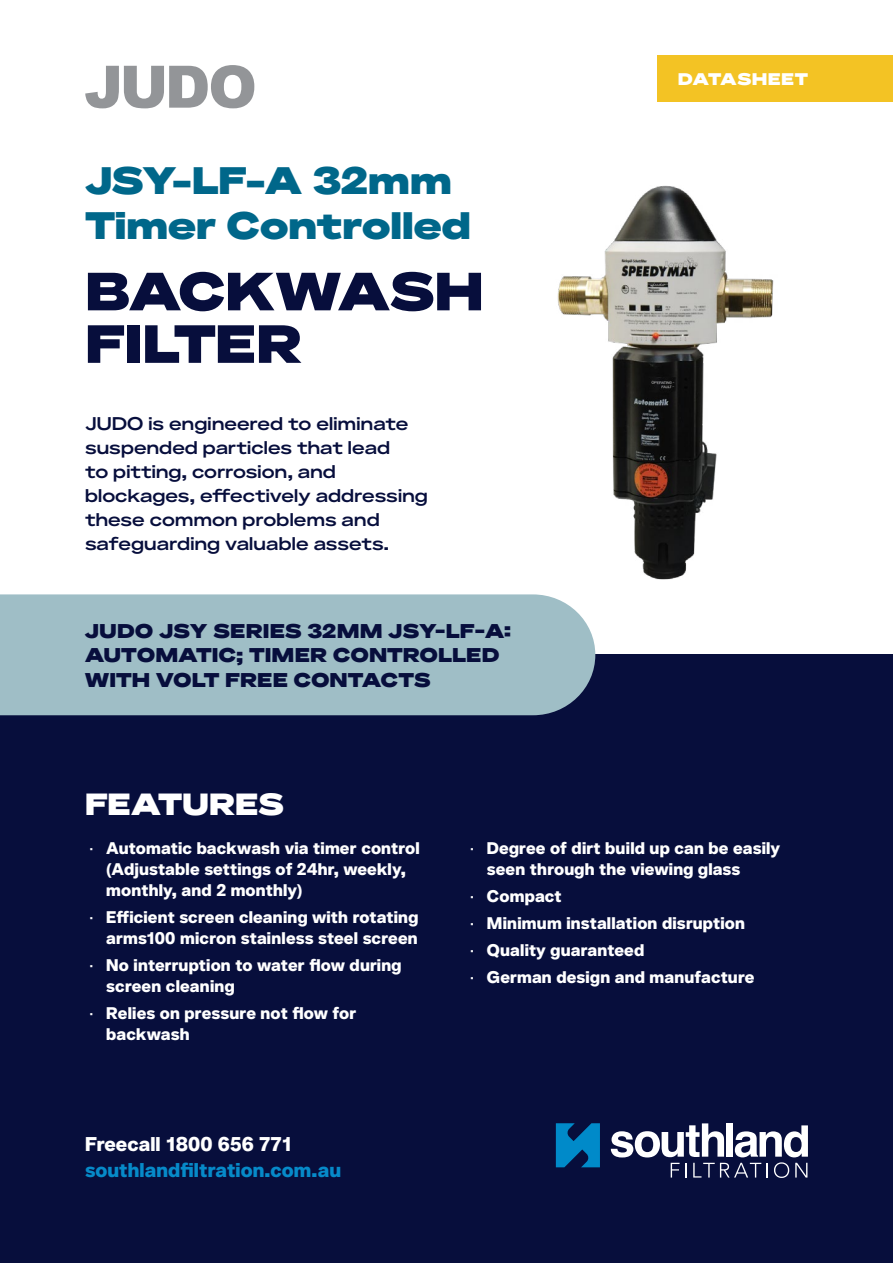
<style>
.page{position:relative;width:893px;height:1263px;background:#fff}
.page>*{position:absolute;margin:0;border:0;box-sizing:border-box;transform-origin:0 0}
.t1{font:900 58.5px "Arial";color:#939598}
.t2{font:900 52.5px/52.5px "Telka Wide";color:#070e3c}
.t3{font:900 37.5px/45px "Telka Wide";letter-spacing:.01em;color:#00678a}
.t4{font:900 30px "Telka Wide";letter-spacing:.005em;color:#fff}
.t5{font:900 19.5px/24.2px "Telka Wide";letter-spacing:.015em;color:#070e3c}
.t6{font:700 19.5px "Telka";letter-spacing:.005em;color:#068ac9}
.t7{font:700 19.5px "Telka";color:#fff}
.t8{font:500 18px/24px "Telka Wide";letter-spacing:.005em;color:#070e3c}
.t9{font:700 16.5px/21px "Telka";letter-spacing:.01em;color:#fff}
.t10{font:900 16.5px "Telka Wide";letter-spacing:.03em;color:#fff}
.s1{font-weight:300}
</style>
<div class="page">
<div style="left:0;top:1072px;width:893px;height:191px;background:#070e3c"></div>
<svg style="left:611px;top:1123px;width:197px;height:55px"></svg>
<svg style="left:556px;top:1123px;width:44px;height:44px"></svg>
<div style="left:657px;top:55px;width:236px;height:47px;background:#f3c324"></div>
<div style="left:0;top:655px;width:893px;height:464px;background:#070e3c"></div>
<div style="left:0;top:594px;width:595px;height:121px;background:#9fbec6"></div>
<img style="left:557px;top:185px;width:217px;height:395px">
<h1 class="t1" style="left:84px;top:44px;width:174px">JUDO</h1>
<h3 class="t3" style="left:85px;top:156px;width:387px">JSY-LF-A 32mm<br>Timer Controlled</h3>
<h2 class="t2" style="left:86px;top:262px;width:399px">BACKWASH<br>FILTER</h2>
<p class="t8" style="left:85px;top:411px;width:344px">JUDO is engineered to eliminate suspended particles that lead<br>to pitting, corrosion, and blockages, effectively addressing these common problems and safeguarding valuable assets.</p>
<p class="t5" style="left:85px;top:618px;width:428px">JUDO JSY SERIES 32MM JSY-LF-A:<br>AUTOMATIC; TIMER CONTROLLED<br>WITH VOLT FREE CONTACTS</p>
<p class="t10" style="left:678px;top:67px;width:131px">DATASHEET</p>
<h3 class="t4" style="left:85px;top:782px;width:200px">FEATURES</h3>
<p class="t9" style="left:106px;top:837px;width:315px;text-indent:-17px"><span class="s1">•</span> Automatic backwash via timer control (Adjustable settings of 24hr, weekly, monthly, and 2 monthly)</p>
<p class="t9" style="left:89px;top:906px;width:331px;text-align:right"><span class="s1">•</span> Efficient screen cleaning with rotating arms100 micron stainless steel screen</p>
<p class="t9" style="left:106px;top:954px;width:297px;text-indent:-17px"><span class="s1">•</span> No interruption to water flow during screen cleaning</p>
<p class="t9" style="left:106px;top:1002px;width:252px;text-indent:-17px"><span class="s1">•</span> Relies on pressure not flow for backwash</p>
<p class="t7" style="left:85px;top:1130px;width:208px">Freecall 1800 656 771</p>
<p class="t6" style="left:85px;top:1156px;width:258px">southlandfiltration.com.au</p>
<p class="t9" style="left:487px;top:837px;width:295px;text-indent:-17px"><span class="s1">•</span> Degree of dirt build up can be easily seen through the viewing glass</p>
<p class="t9" style="left:470px;top:885px;width:93px"><span class="s1">•</span> Compact</p>
<p class="t9" style="left:470px;top:912px;width:277px"><span class="s1">•</span> Minimum installation disruption</p>
<p class="t9" style="left:470px;top:938px;width:176px"><span class="s1">•</span> Quality guaranteed</p>
<p class="t9" style="left:470px;top:965px;width:286px"><span class="s1">•</span> German design and manufacture</p>
</div>
